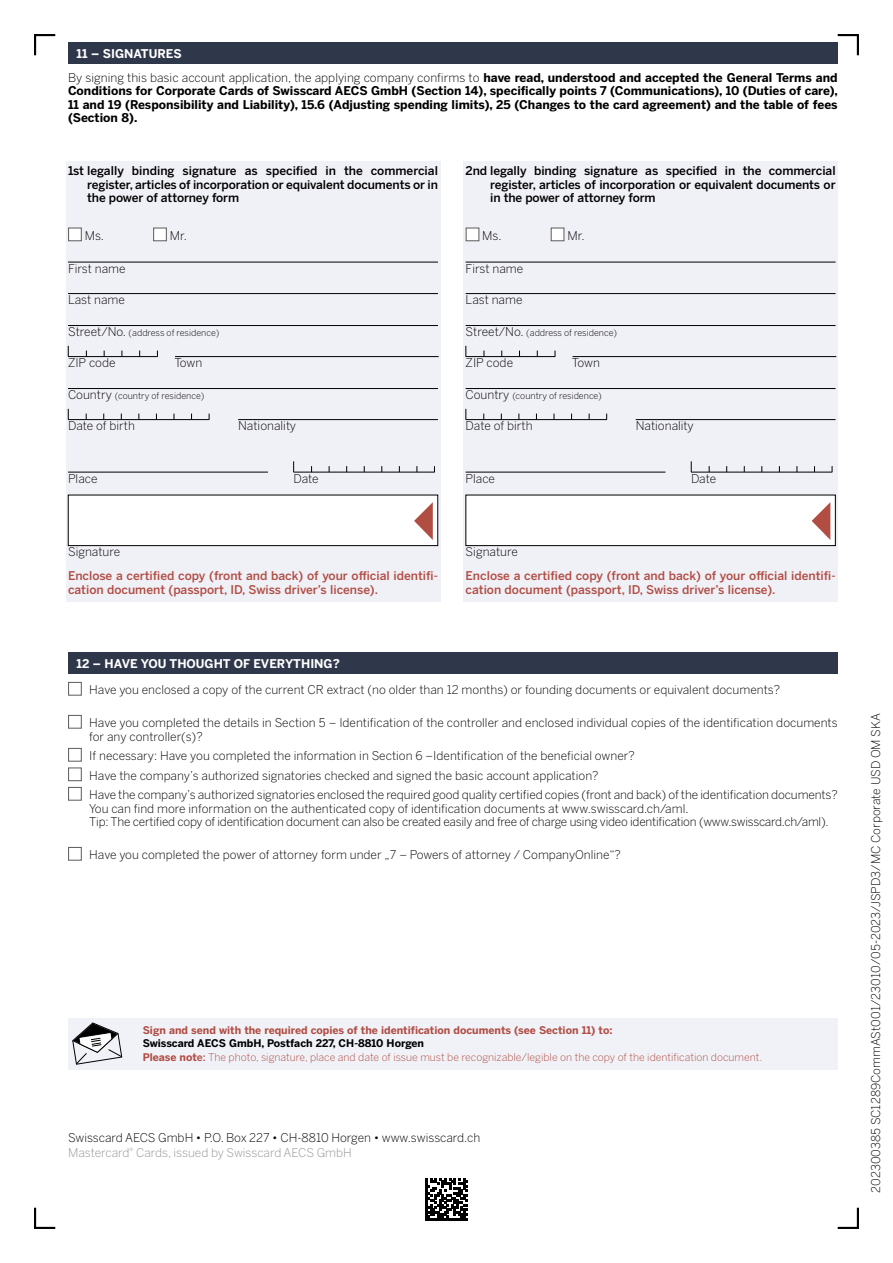
<style>
.page{position:relative;width:893px;height:1263px;background:#fff}
.page>*{position:absolute;margin:0;border:0;box-sizing:border-box;transform-origin:0 0}
.t1{font:300 12px/19.5px "Benton Sans";color:#000}
.t2{font:500 12px/13.5px "Benton Sans";letter-spacing:-.01em;color:#000;text-align:justify}
.t3{font:700 12px/13.5px "Benton Sans";color:#000;text-align:justify}
.t4{font:300 12px/13.5px "Benton Sans";letter-spacing:-.02em;color:#000}
.t5{font:500 12px/13.5px "Benton Sans";color:#b14d43}
.t6{font:700 12px "Benton Sans";color:#fff}
.t7{font:300 10.5px/13.5px "Benton Sans";color:#b14d43}
.t8{font:700 10.5px "Benton Sans";color:#b14d43}
.t9{font:300 9px "Benton Sans";color:#000}
.s1{font-weight:700;color:#fff}
.s2{font-weight:700}
.s3{font-size:12px}
.s4{font-weight:700;color:#000}
.s5{font-weight:500}
.s6{color:#939393}
</style>
<div class="page">
<svg style="left:34px;top:34px;width:22px;height:22px"></svg>
<svg style="left:837px;top:1207px;width:22px;height:22px"></svg>
<svg style="left:34px;top:1207px;width:22px;height:22px"></svg>
<svg style="left:836px;top:34px;width:23px;height:22px"></svg>
<div style="left:68px;top:653px;width:770px;height:21px;background:#2f374b"></div>
<div style="left:68px;top:682px;width:14px;height:14px;background:#fff;border:1px solid #636363"></div>
<div style="left:68px;top:715px;width:14px;height:14px;background:#fff;border:1px solid #636363"></div>
<div style="left:68px;top:748px;width:14px;height:14px;background:#fff;border:1px solid #636363"></div>
<div style="left:68px;top:767px;width:14px;height:14px;background:#fff;border:1px solid #636363"></div>
<div style="left:68px;top:787px;width:14px;height:14px;background:#fff;border:1px solid #636363"></div>
<div style="left:68px;top:847px;width:14px;height:14px;background:#fff;border:1px solid #636363"></div>
<svg style="left:425px;top:1178px;width:43px;height:42px"></svg>
<div style="left:68px;top:43px;width:770px;height:21px;background:#2f374b"></div>
<div style="left:66px;top:162px;width:374px;height:440px;background:#f0f0f7"></div>
<div style="left:68px;top:227px;width:14px;height:14px;background:#fff;border:1px solid #636363"></div>
<div style="left:153px;top:227px;width:14px;height:14px;background:#fff;border:1px solid #636363"></div>
<hr style="left:68px;top:262px;width:370px;height:1px;background:#000">
<hr style="left:68px;top:293px;width:370px;height:1px;background:#000">
<hr style="left:68px;top:325px;width:370px;height:1px;background:#000">
<hr style="left:68px;top:356px;width:90px;height:1px;background:#000">
<hr style="left:175px;top:356px;width:264px;height:1px;background:#000">
<hr style="left:68px;top:388px;width:370px;height:1px;background:#000">
<hr style="left:68px;top:419px;width:141px;height:1px;background:#000">
<hr style="left:238px;top:419px;width:200px;height:1px;background:#000">
<hr style="left:68px;top:472px;width:200px;height:1px;background:#000">
<hr style="left:293px;top:472px;width:142px;height:1px;background:#000">
<div style="left:68px;top:495px;width:370px;height:51px;background:#fff"></div>
<div style="left:68px;top:495px;width:370px;height:51px;border:1px solid #000"></div>
<svg style="left:414px;top:502px;width:19px;height:38px"></svg>
<div style="left:463px;top:162px;width:375px;height:440px;background:#f0f0f7"></div>
<div style="left:466px;top:227px;width:13px;height:14px;background:#fff;border:1px solid #636363"></div>
<div style="left:551px;top:227px;width:13px;height:14px;background:#fff;border:1px solid #636363"></div>
<hr style="left:466px;top:262px;width:370px;height:1px;background:#000">
<hr style="left:466px;top:293px;width:370px;height:1px;background:#000">
<hr style="left:466px;top:325px;width:370px;height:1px;background:#000">
<hr style="left:466px;top:356px;width:89px;height:1px;background:#000">
<hr style="left:573px;top:356px;width:263px;height:1px;background:#000">
<hr style="left:466px;top:388px;width:370px;height:1px;background:#000">
<hr style="left:466px;top:419px;width:141px;height:1px;background:#000">
<hr style="left:636px;top:419px;width:200px;height:1px;background:#000">
<hr style="left:466px;top:472px;width:199px;height:1px;background:#000">
<hr style="left:691px;top:472px;width:141px;height:1px;background:#000">
<div style="left:466px;top:495px;width:369px;height:51px;background:#fff"></div>
<div style="left:466px;top:495px;width:370px;height:51px;border:1px solid #000"></div>
<svg style="left:812px;top:502px;width:18px;height:38px"></svg>
<div style="left:68px;top:1018px;width:770px;height:51px;background:#f0f2f8"></div>
<svg style="left:72px;top:1022px;width:51px;height:43px"></svg>
<p class="t1" style="left:68px;top:41px;width:771px;line-height:23.9px;text-indent:9px"><span class="s1">11 – SIGNATURES<br></span>By signing this basic account application, the applying company confirms to <span class="s2">have read, understood and accepted the General Terms and</span></p>
<p class="t3" style="left:68px;top:84px;width:771px">Conditions for Corporate Cards of Swisscard AECS GmbH (Section 14), specifically points 7 (Communications), 10 (Duties of care), 11 and 19 (Responsibility and Liability), 15.6 (Adjusting spending limits), 25 (Changes to the card agreement) and the table of fees (Section 8).</p>
<p class="t2" style="left:87px;top:164px;width:352px;text-indent:-19px">1st legally binding signature as specified in the commercial register, articles of incorporation or equivalent documents or in the power of attorney form</p>
<p class="t1" style="left:85px;top:226px;width:21px">Ms.</p>
<p class="t1" style="left:170px;top:226px;width:19px">Mr.</p>
<p class="t1" style="left:68px;top:259px;width:59px">First name</p>
<p class="t1" style="left:68px;top:290px;width:58px">Last name</p>
<p class="t9" style="left:68px;top:327px;width:153px"><span class="s3">Street/No.</span> (address of residence)</p>
<p class="t1" style="left:68px;top:353px;width:49px">ZIP code</p>
<p class="t1" style="left:174px;top:353px;width:30px">Town</p>
<p class="t9" style="left:68px;top:390px;width:138px"><span class="s3">Country</span> (country of residence)</p>
<p class="t1" style="left:68px;top:416px;width:69px">Date of birth</p>
<p class="t1" style="left:238px;top:416px;width:60px">Nationality</p>
<p class="t1" style="left:68px;top:469px;width:31px">Place</p>
<p class="t1" style="left:293px;top:469px;width:27px">Date</p>
<p class="t1" style="left:68px;top:542px;width:54px">Signature</p>
<p class="t5" style="left:68px;top:569px;width:371px">Enclose a certified copy (front and back) of your official identifi&shy;cation document (passport, ID, Swiss driver’s license).</p>
<p class="t2" style="left:490px;top:164px;width:347px;text-indent:-25px">2nd legally binding signature as specified in the commercial register, articles of incorporation or equivalent documents or in the power of attorney form</p>
<p class="t1" style="left:482px;top:226px;width:21px">Ms.</p>
<p class="t1" style="left:567px;top:226px;width:19px">Mr.</p>
<p class="t1" style="left:466px;top:259px;width:59px">First name</p>
<p class="t1" style="left:466px;top:290px;width:58px">Last name</p>
<p class="t9" style="left:466px;top:327px;width:153px"><span class="s3">Street/No.</span> (address of residence)</p>
<p class="t1" style="left:466px;top:353px;width:49px">ZIP code</p>
<p class="t1" style="left:572px;top:353px;width:30px">Town</p>
<p class="t9" style="left:466px;top:390px;width:138px"><span class="s3">Country</span> (country of residence)</p>
<p class="t1" style="left:466px;top:416px;width:69px">Date of birth</p>
<p class="t1" style="left:636px;top:416px;width:60px">Nationality</p>
<p class="t1" style="left:466px;top:469px;width:31px">Place</p>
<p class="t1" style="left:691px;top:469px;width:27px">Date</p>
<p class="t1" style="left:466px;top:542px;width:54px">Signature</p>
<p class="t5" style="left:466px;top:569px;width:371px">Enclose a certified copy (front and back) of your official identifi&shy;cation document (passport, ID, Swiss driver’s license).</p>
<p class="t6" style="left:77px;top:657px;width:265px">12 – HAVE YOU THOUGHT OF EVERYTHING?</p>
<p class="t1" style="left:89px;top:680px;width:692px">Have you enclosed a copy of the current CR extract (no older than 12 months) or founding documents or equivalent documents?</p>
<p class="t1" style="left:89px;top:716px;width:750px;line-height:13.5px">Have you completed the details in Section 5 – Identification of the controller and enclosed individual copies of the identification documents for any controller(s)?</p>
<p class="t1" style="left:89px;top:746px;width:750px">If necessary: Have you completed the information in Section 6 –Identification of the beneficial owner?<br>Have the company’s authorized signatories checked and signed the basic account application?<br>Have the company’s authorized signatories enclosed the required good quality certified copies (front and back) of the identification documents?</p>
<p class="t4" style="left:89px;top:801px;width:741px">You can find more information on the authenticated copy of identification documents at www.swisscard.ch/aml.<br>Tip: The certified copy of identification document can also be created easily and free of charge using video identification (www.swisscard.ch/aml).</p>
<p class="t1" style="left:89px;top:845px;width:533px">Have you completed the power of attorney form under „7 – Powers of attorney / CompanyOnline“?</p>
<p class="t8" style="left:143px;top:1024px;width:471px">Sign and send with the required copies of the identification documents (see Section 11) to:</p>
<p class="t7" style="left:143px;top:1037px;width:621px"><span class="s4">Swisscard AECS GmbH, Postfach 227, CH-8810 Horgen<br></span><span class="s2">Please not</span><span class="s5">e:</span> The photo, signature, place and date of issue must be recognizable/legible on the copy of the identification document.</p>
<p class="t1" style="left:68px;top:1130px;width:414px;line-height:15px">Swisscard AECS GmbH • P.O. Box 227 • CH-8810 Horgen • www.swisscard.ch<br><span class="s6">Mastercard</span><sup>®</sup> <span class="s6">Cards, issued by Swisscard AECS GmbH</span></p>
<p class="t1" style="left:866px;top:1193px;width:481px;rotate:-90deg">202300385 SC1289CommASt001/23010/05-2023/JSPD3/MC Corporate USD OM SKA</p>
</div>
